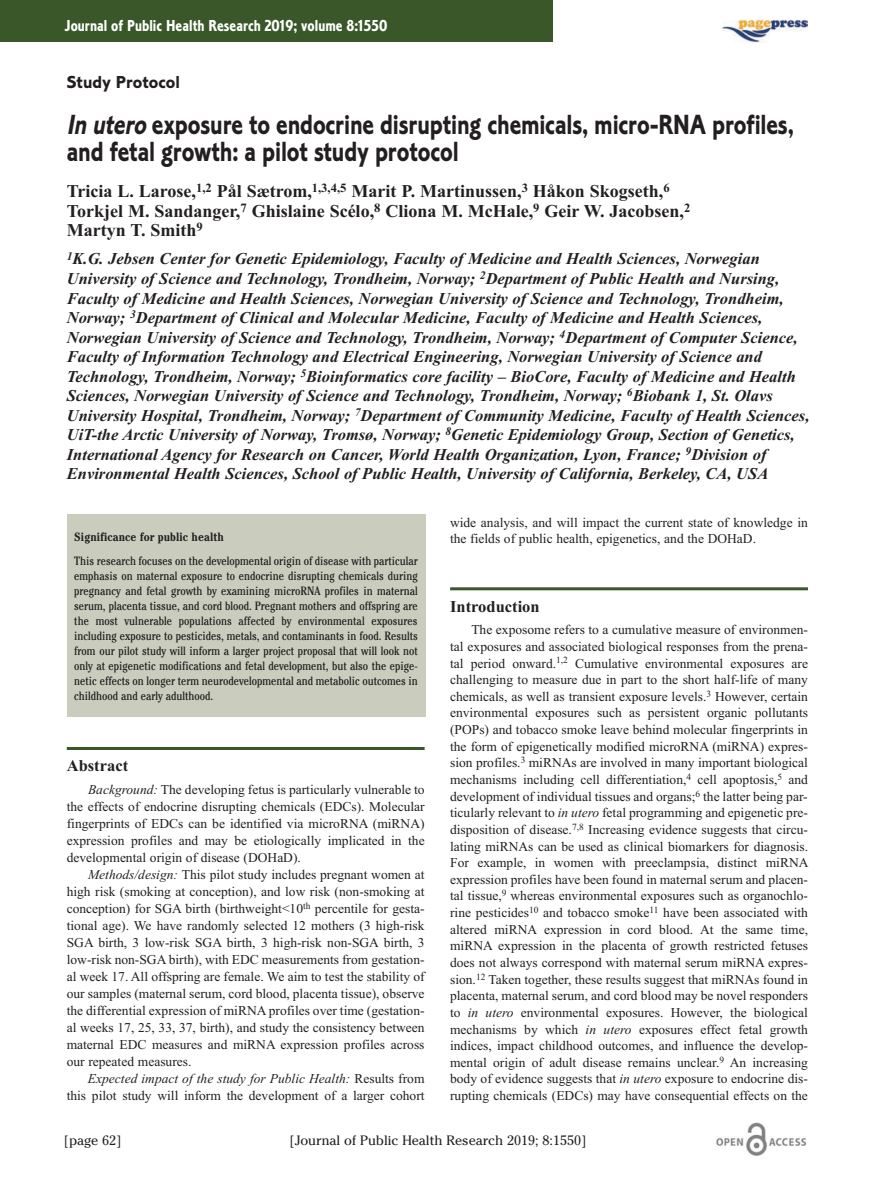
<style>
.page{position:relative;width:893px;height:1191px;background:#fff}
.page>*{position:absolute;margin:0;border:0;box-sizing:border-box;transform-origin:0 0}
.t1{font:28.8px/27px "Corinthian Bold Plain";letter-spacing:-.005em;color:#231f20;scale:.83 1}
.t2{font:700 18px/19.5px "Times New Roman";color:#231f20}
.t3{font:18px "Corinthian Bold Plain";color:#231f20}
.t4{font:italic 700 16.5px/19.5px "Times New Roman";color:#231f20}
.t5{font:16.5px "Corinthian Bold Condensed Plain";color:#fff}
.t6{font:700 16.5px "Times New Roman";color:#231f20}
.t7{font:13.5px/16.6px "Times New Roman";color:#231f20;text-align:justify}
.t8{font:13.5px "Cheltenham";color:#231f20}
.t9{font:condensed 12px/15px "Cheltenham";color:#231f20;text-align:justify}
.t10{font:700 condensed 12px "Cheltenham";color:#231f20}
.s1{font-style:italic}
</style>
<div class="page">
<div style="left:0;top:0;width:552px;height:41px;background:#395728"></div>
<img style="left:723px;top:19px;width:84px;height:24px">
<img style="left:716px;top:1123px;width:91px;height:34px">
<hr style="left:67px;top:747px;width:358px;height:3px;background:#395728">
<hr style="left:450px;top:587px;width:358px;height:3px;background:#395728">
<div style="left:67px;top:515px;width:358px;height:202px;background:#cacdbe"></div>
<p class="t5" style="left:65px;top:20px;width:324px">Journal of Public Health Research 2019; volume 8:1550</p>
<h2 class="t3" style="left:67px;top:76px;width:115px">Study Protocol</h2>
<h1 class="t1" style="left:67px;top:114px;width:877px"><span class="s1">In utero</span>exposure to endocrine disrupting chemicals, micro-RNA profiles, and fetal growth: a pilot study protocol</h1>
<h2 class="t2" style="left:67px;top:181px;width:625px">Tricia L. Larose,<sup>1,2</sup> Pål Sætrom,<sup>1,3,4,5</sup> Marit P. Martinussen,<sup>3</sup> Håkon Skogseth,<sup>6<br></sup>Torkjel M. Sandanger,<sup>7</sup> Ghislaine Scélo,<sup>8</sup> Cliona M. McHale,<sup>9</sup> Geir W. Jacobsen,<sup>2<br></sup>Martyn T. Smith<sup>9</sup></h2>
<p class="t4" style="left:67px;top:249px;width:744px"><sup>1</sup>K.G. Jebsen Center for Genetic Epidemiology, Faculty of Medicine and Health Sciences, Norwegian University of Science and Technology, Trondheim, Norway; <sup>2</sup>Department of Public Health and Nursing, Faculty of Medicine and Health Sciences, Norwegian University of Science and Technology, Trondheim, Norway; <sup>3</sup>Department of Clinical and Molecular Medicine, Faculty of Medicine and Health Sciences, Norwegian University of Science and Technology, Trondheim, Norway; <sup>4</sup>Department of Computer Science, Faculty of Information Technology and Electrical Engineering, Norwegian University of Science and Technology, Trondheim, Norway; <sup>5</sup>Bioinformatics core facility – BioCore, Faculty of Medicine and Health Sciences, Norwegian University of Science and Technology, Trondheim, Norway; <sup>6</sup>Biobank 1, St. Olavs University Hospital, Trondheim, Norway; <sup>7</sup>Department of Community Medicine, Faculty of Health Sciences, UiT-the Arctic University of Norway, Tromsø, Norway; <sup>8</sup>Genetic Epidemiology Group, Section of Genetics, International Agency for Research on Cancer, World Health Organization, Lyon, France; <sup>9</sup>Division of Environmental Health Sciences, School of Public Health, University of California, Berkeley, CA, USA</p>
<p class="t10" style="left:74px;top:533px;width:151px">Significance for public health</p>
<p class="t9" style="left:74px;top:554px;width:345px">This research focuses on the developmental origin of disease with particular emphasis on maternal exposure to endocrine disrupting chemicals during pregnancy and fetal growth by examining microRNA profiles in maternal serum, placenta tissue, and cord blood. Pregnant mothers and offspring are the most vulnerable populations affected by environmental exposures including exposure to pesticides, metals, and contaminants in food. Results from our pilot study will inform a larger project proposal that will look not only at epigenetic modifications and fetal development, but also the epige&shy;netic effects on longer term neurodevelopmental and metabolic outcomes in childhood and early adulthood.</p>
<p class="t6" style="left:67px;top:756px;width:63px">Abstract</p>
<p class="t7" style="left:67px;top:781px;width:359px;text-indent:21px"><span class="s1">Background:</span> The developing fetus is particularly vulnerable to the effects of endocrine disrupting chemicals (EDCs). Molecular fingerprints of EDCs can be identified via microRNA (miRNA) expression profiles and may be etiologically implicated in the developmental origin of disease (DOHaD).</p>
<p class="t7" style="left:67px;top:866px;width:359px;text-indent:21px"><span class="s1">Methods/design:</span> This pilot study includes pregnant women at high risk (smoking at conception), and low risk (non-smoking at conception) for SGA birth (birthweight&lt;10<sup>th</sup> percentile for gesta&shy;tional age). We have randomly selected 12 mothers (3 high-risk SGA birth, 3 low-risk SGA birth, 3 high-risk non-SGA birth, 3 low-risk non-SGA birth), with EDC measurements from gestation&shy;al week 17. All offspring are female. We aim to test the stability of our samples (maternal serum, cord blood, placenta tissue), observe the differential expression of miRNA profiles over time (gestation&shy;al weeks 17, 25, 33, 37, birth), and study the consistency between maternal EDC measures and miRNA expression profiles across our repeated measures.</p>
<p class="t7" style="left:67px;top:1070px;width:359px;text-align:right"><span class="s1">Expected impact of the study for Public Health:</span> Results from this pilot study will inform the development of a larger cohort</p>
<p class="t7" style="left:450px;top:513px;width:359px">wide analysis, and will impact the current state of knowledge in the fields of public health, epigenetics, and the DOHaD.</p>
<p class="t6" style="left:450px;top:596px;width:91px">Introduction</p>
<p class="t7" style="left:450px;top:621px;width:360px;text-indent:21px">The exposome refers to a cumulative measure of environmen&shy;tal exposures and associated biological responses from the prena&shy;tal period onward.<sup>1,2</sup> Cumulative environmental exposures are challenging to measure due in part to the short half-life of many chemicals, as well as transient exposure levels.<sup>3</sup> However, certain environmental exposures such as persistent organic pollutants (POPs) and tobacco smoke leave behind molecular fingerprints in the form of epigenetically modified microRNA (miRNA) expres&shy;sion profiles.<sup>3</sup> miRNAs are involved in many important biological mechanisms including cell differentiation,<sup>4</sup> cell apoptosis,<sup>5</sup> and development of individual tissues and organs;<sup>6</sup> the latter being par&shy;ticularly relevant to <span class="s1">in utero</span> fetal programming and epigenetic pre&shy;disposition of disease.<sup>7,8</sup> Increasing evidence suggests that circu&shy;lating miRNAs can be used as clinical biomarkers for diagnosis.<br>For example, in women with preeclampsia, distinct miRNA expression profiles have been found in maternal serum and placen&shy;tal tissue,<sup>9</sup> whereas environmental exposures such as organochlo&shy;rine pesticides<sup>10</sup> and tobacco smoke<sup>11</sup> have been associated with altered miRNA expression in cord blood. At the same time, miRNA expression in the placenta of growth restricted fetuses does not always correspond with maternal serum miRNA expres&shy;sion.<sup>12</sup> Taken together, these results suggest that miRNAs found in placenta, maternal serum, and cord blood may be novel responders to <span class="s1">in utero</span> environmental exposures. However, the biological mechanisms by which <span class="s1">in utero</span> exposures effect fetal growth indices, impact childhood outcomes, and influence the develop&shy;mental origin of adult disease remains unclear.<sup>9</sup> An increasing body of evidence suggests that <span class="s1">in utero</span> exposure to endocrine dis&shy;rupting chemicals (EDCs) may have consequential effects on the</p>
<p class="t8" style="left:64px;top:1132px;width:59px">[page 62]</p>
<p class="t8" style="left:289px;top:1132px;width:299px">[Journal of Public Health Research 2019; 8:1550]</p>
</div>
